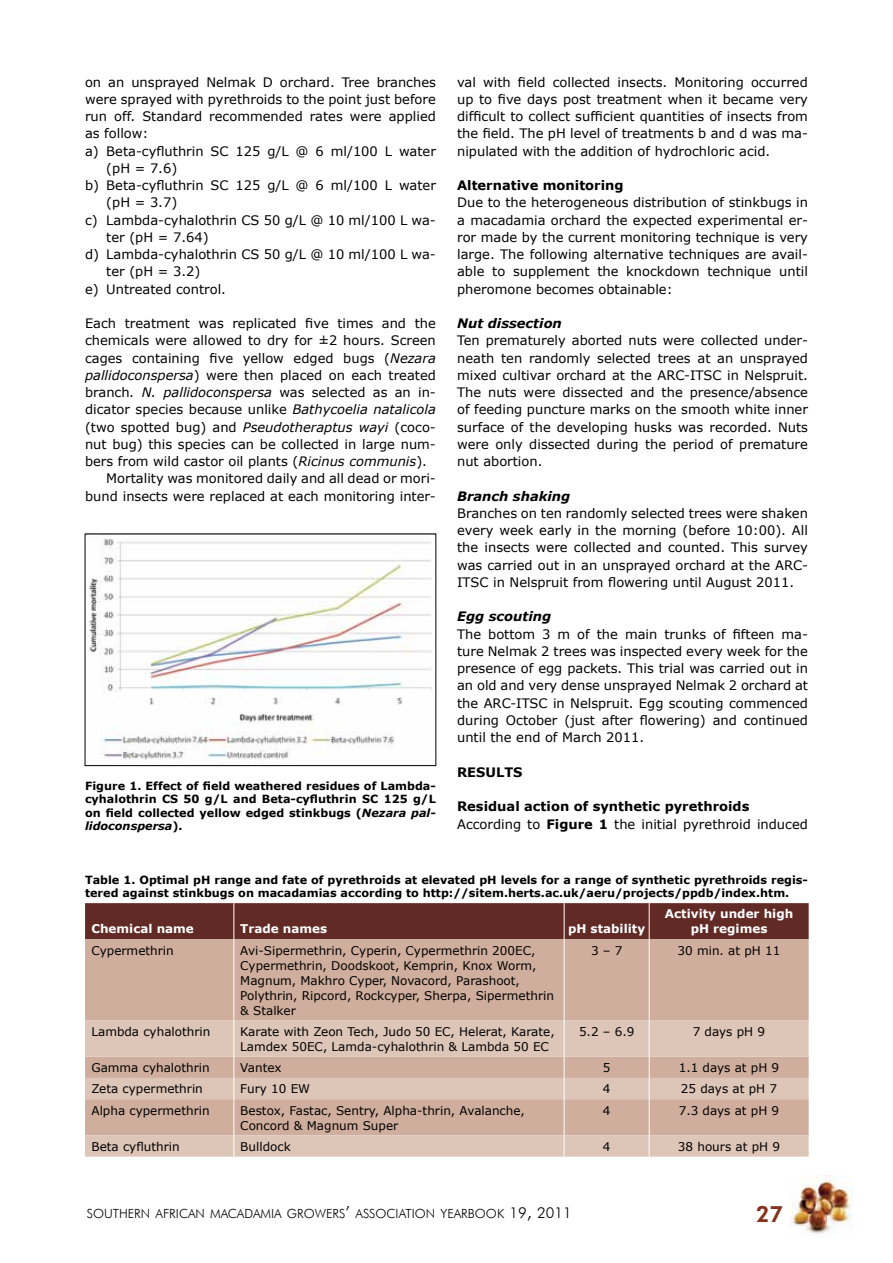
<style>
.page{position:relative;width:893px;height:1263px;background:#fff}
.page>*{position:absolute;margin:0;border:0;box-sizing:border-box;transform-origin:0 0}
.t1{font:800 22.5px "Futura BT";color:#86331d}
.t2{font:13.05px/17.2px "Verdana";color:#000;text-align:justify}
.t3{font:700 13.05px/17.2px "Verdana";color:#000}
.t4{font:italic 700 13.05px "Verdana";color:#000}
.t5{font:300 12.6px "Futura BT";color:#000}
.t6{font:12px/15px "Verdana";color:#000}
.t7{font:700 12px/15px "Verdana";color:#fff;text-align:center}
.t8{font:700 11.25px/13.5px "Verdana";color:#000;text-align:justify}
.s1{font-style:italic}
.s2{font-weight:400}
.s3{font-size:16.5px}
.s4{font-size:15px}
.s5{font-size:18px}
</style>
<div class="page">
<img style="left:792px;top:1175px;width:61px;height:59px">
<div style="left:85px;top:903px;width:724px;height:36px;background:#622a25"></div>
<div style="left:85px;top:939px;width:724px;height:81px;background:#d0ae9d"></div>
<svg style="left:85px;top:1020px;width:724px;height:136px;fill:#ddc5b8"></svg>
<hr style="left:233px;top:903px;width:1px;height:36px;background:#fff">
<hr style="left:564px;top:903px;width:1px;height:36px;background:#fff">
<hr style="left:649px;top:903px;width:1px;height:36px;background:#fff">
<hr style="left:233px;top:939px;width:1px;height:81px;background:#fff">
<hr style="left:564px;top:939px;width:1px;height:81px;background:#fff">
<hr style="left:649px;top:939px;width:1px;height:81px;background:#fff">
<hr style="left:233px;top:1020px;width:1px;height:37px;background:#fff">
<hr style="left:564px;top:1020px;width:1px;height:37px;background:#fff">
<hr style="left:649px;top:1020px;width:1px;height:37px;background:#fff">
<svg style="left:233px;top:1057px;width:1px;height:42px"></svg>
<svg style="left:564px;top:1057px;width:1px;height:42px"></svg>
<svg style="left:649px;top:1057px;width:1px;height:42px"></svg>
<hr style="left:233px;top:1099px;width:1px;height:36px;background:#fff">
<hr style="left:564px;top:1099px;width:1px;height:36px;background:#fff">
<hr style="left:649px;top:1099px;width:1px;height:36px;background:#fff">
<svg style="left:233px;top:1135px;width:1px;height:21px"></svg>
<svg style="left:564px;top:1135px;width:1px;height:21px"></svg>
<svg style="left:649px;top:1135px;width:1px;height:21px"></svg>
<img style="left:87px;top:538px;width:345px;height:226px">
<div style="left:85px;top:534px;width:351px;height:232px;border:1px solid #000"></div>
<p class="t2" style="left:85px;top:72px;width:352px">on an unsprayed Nelmak D orchard. Tree branches</p>
<p class="t2" style="left:85px;top:90px;width:352px">were sprayed with pyrethroids to the point just before</p>
<p class="t2" style="left:85px;top:107px;width:352px">run off. Standard recommended rates were applied</p>
<p class="t2" style="left:85px;top:124px;width:65px">as follow:</p>
<p class="t2" style="left:85px;top:142px;width:352px">a) Beta-cyfluthrin SC 125 g/L @ 6 ml/100 L water</p>
<p class="t2" style="left:106px;top:159px;width:72px">(pH = 7.6)</p>
<p class="t2" style="left:85px;top:176px;width:352px">b) Beta-cyfluthrin SC 125 g/L @ 6 ml/100 L water</p>
<p class="t2" style="left:106px;top:193px;width:72px">(pH = 3.7)</p>
<p class="t2" style="left:85px;top:211px;width:352px">c) Lambda-cyhalothrin CS 50 g/L @ 10 ml/100 L wa-</p>
<p class="t2" style="left:106px;top:228px;width:104px">ter (pH = 7.64)</p>
<p class="t2" style="left:85px;top:245px;width:352px">d) Lambda-cyhalothrin CS 50 g/L @ 10 ml/100 L wa-</p>
<p class="t2" style="left:106px;top:262px;width:96px">ter (pH = 3.2)</p>
<p class="t2" style="left:85px;top:280px;width:142px">e) Untreated control.</p>
<p class="t2" style="left:85px;top:314px;width:352px">Each treatment was replicated five times and the</p>
<p class="t2" style="left:85px;top:331px;width:352px">chemicals were allowed to dry for ±2 hours. Screen</p>
<p class="t2" style="left:85px;top:349px;width:352px">cages containing five yellow edged bugs (<span class="s1">Nezara</span></p>
<p class="t2" style="left:85px;top:366px;width:352px"><span class="s1">pallidoconspersa</span>) were then placed on each treated</p>
<p class="t2" style="left:85px;top:383px;width:352px">branch<span class="s1">. N. pallidoconspersa</span> was selected as an in-</p>
<p class="t2" style="left:85px;top:400px;width:352px">dicator species because unlike <span class="s1">Bathycoelia natalicola</span></p>
<p class="t2" style="left:85px;top:418px;width:352px">(two spotted bug) and <span class="s1">Pseudotheraptus wayi</span> (coco-</p>
<p class="t2" style="left:85px;top:435px;width:352px">nut bug) this species can be collected in large num-</p>
<p class="t2" style="left:85px;top:452px;width:343px">bers from wild castor oil plants (<span class="s1">Ricinus communis</span>).</p>
<p class="t2" style="left:106px;top:469px;width:329px">Mortality was monitored daily and all dead or mori-</p>
<p class="t2" style="left:85px;top:487px;width:352px">bund insects were replaced at each monitoring inter-</p>
<p class="t8" style="left:85px;top:778px;width:352px">Figure 1. Effect of field weathered residues of Lambda&shy;cyhalothrin CS 50 g/L and Beta-cyfluthrin SC 125 g/L on field collected yellow edged stinkbugs (<span class="s1">Nezara pal&shy;lidoconspersa</span>).</p>
<p class="t2" style="left:457px;top:73px;width:352px">val with field collected insects. Monitoring occurred up to five days post treatment when it became very difficult to collect sufficient quantities of insects from the field. The pH level of treatments b and d was ma&shy;nipulated with the addition of hydrochloric acid.</p>
<p class="t3" style="left:457px;top:176px;width:168px">Alternative monitoring</p>
<p class="t2" style="left:457px;top:193px;width:352px">Due to the heterogeneous distribution of stinkbugs in a macadamia orchard the expected experimental er&shy;ror made by the current monitoring technique is very large. The following alternative techniques are avail&shy;able to supplement the knockdown technique until pheromone becomes obtainable:</p>
<p class="t4" style="left:457px;top:315px;width:106px">Nut dissection</p>
<p class="t2" style="left:457px;top:331px;width:352px">Ten prematurely aborted nuts were collected under&shy;neath ten randomly selected trees at an unsprayed mixed cultivar orchard at the ARC-ITSC in Nelspruit.<br>The nuts were dissected and the presence/absence of feeding puncture marks on the smooth white inner surface of the developing husks was recorded. Nuts were only dissected during the period of premature nut abortion.</p>
<p class="t4" style="left:457px;top:488px;width:115px">Branch shaking</p>
<p class="t2" style="left:457px;top:504px;width:352px">Branches on ten randomly selected trees were shaken every week early in the morning (before 10:00). All the insects were collected and counted. This survey was carried out in an unsprayed orchard at the ARC-ITSC in Nelspruit from flowering until August 2011.</p>
<p class="t4" style="left:457px;top:608px;width:96px">Egg scouting</p>
<p class="t2" style="left:457px;top:625px;width:352px">The bottom 3 m of the main trunks of fifteen ma&shy;ture Nelmak 2 trees was inspected every week for the presence of egg packets. This trial was carried out in an old and very dense unsprayed Nelmak 2 orchard at the ARC-ITSC in Nelspruit. Egg scouting commenced during October (just after flowering) and continued until the end of March 2011.</p>
<p class="t3" style="left:457px;top:762px;width:67px">RESULTS</p>
<p class="t3" style="left:457px;top:797px;width:352px">Residual action of synthetic pyrethroids<br><span class="s2">According to</span> Figure 1 <span class="s2">the initial pyrethroid induced</span></p>
<p class="t8" style="left:85px;top:872px;width:724px">Table 1. Optimal pH range and fate of pyrethroids at elevated pH levels for a range of synthetic pyrethroids regis&shy;tered against stinkbugs on macadamias according to http://sitem.herts.ac.uk/aeru/projects/ppdb/index.htm.</p>
<p class="t7" style="left:91px;top:920px;width:104px">Chemical name</p>
<p class="t7" style="left:240px;top:920px;width:88px">Trade names</p>
<p class="t7" style="left:568px;top:920px;width:79px">pH stability</p>
<p class="t7" style="left:665px;top:905px;width:130px">Activity under high pH regimes</p>
<p class="t6" style="left:91px;top:942px;width:84px">Cypermethrin</p>
<p class="t6" style="left:240px;top:942px;width:315px">Avi-Sipermethrin, Cyperin, Cypermethrin 200EC, Cypermethrin, Doodskoot, Kemprin, Knox Worm, Magnum, Makhro Cyper, Novacord, Parashoot, Polythrin, Ripcord, Rockcyper, Sherpa, Sipermethrin &amp; Stalker</p>
<p class="t6" style="left:591px;top:942px;width:33px">3 – 7</p>
<p class="t6" style="left:677px;top:942px;width:104px">30 min. at pH 11</p>
<p class="t6" style="left:91px;top:1023px;width:121px">Lambda cyhalothrin</p>
<p class="t6" style="left:240px;top:1023px;width:316px">Karate with Zeon Tech, Judo 50 EC, Helerat, Karate,<br>Lamdex 50EC, Lamda-cyhalothrin &amp; Lambda 50 EC</p>
<p class="t6" style="left:579px;top:1023px;width:57px">5.2 – 6.9</p>
<p class="t6" style="left:693px;top:1023px;width:74px">7 days pH 9</p>
<p class="t6" style="left:91px;top:1059px;width:120px">Gamma cyhalothrin</p>
<p class="t6" style="left:240px;top:1059px;width:43px">Vantex</p>
<p class="t6" style="left:603px;top:1059px;width:9px">5</p>
<p class="t6" style="left:679px;top:1059px;width:102px">1.1 days at pH 9</p>
<p class="t6" style="left:91px;top:1081px;width:113px">Zeta cypermethrin</p>
<p class="t6" style="left:240px;top:1081px;width:71px">Fury 10 EW</p>
<p class="t6" style="left:603px;top:1081px;width:9px">4</p>
<p class="t6" style="left:681px;top:1081px;width:98px">25 days at pH 7</p>
<p class="t6" style="left:91px;top:1102px;width:120px">Alpha cypermethrin</p>
<p class="t6" style="left:240px;top:1102px;width:286px">Bestox, Fastac, Sentry, Alpha-thrin, Avalanche,<br>Concord &amp; Magnum Super</p>
<p class="t6" style="left:603px;top:1102px;width:9px">4</p>
<p class="t6" style="left:679px;top:1102px;width:102px">7.3 days at pH 9</p>
<p class="t6" style="left:91px;top:1138px;width:90px">Beta cyfluthrin</p>
<p class="t6" style="left:240px;top:1138px;width:52px">Bulldock</p>
<p class="t6" style="left:603px;top:1138px;width:9px">4</p>
<p class="t6" style="left:678px;top:1138px;width:104px">38 hours at pH 9</p>
<p class="t5" style="left:87px;top:1206px;width:486px">SOUTHERN AFRICAN MACADAMIA GROWERS<span class="s3">’</span> ASSOCIATION YEARBOOK <span class="s4">19</span><span class="s5">,</span> <span class="s4">2011</span></p>
<h1 class="t1" style="left:756px;top:1200px;width:29px">27</h1>
</div>
